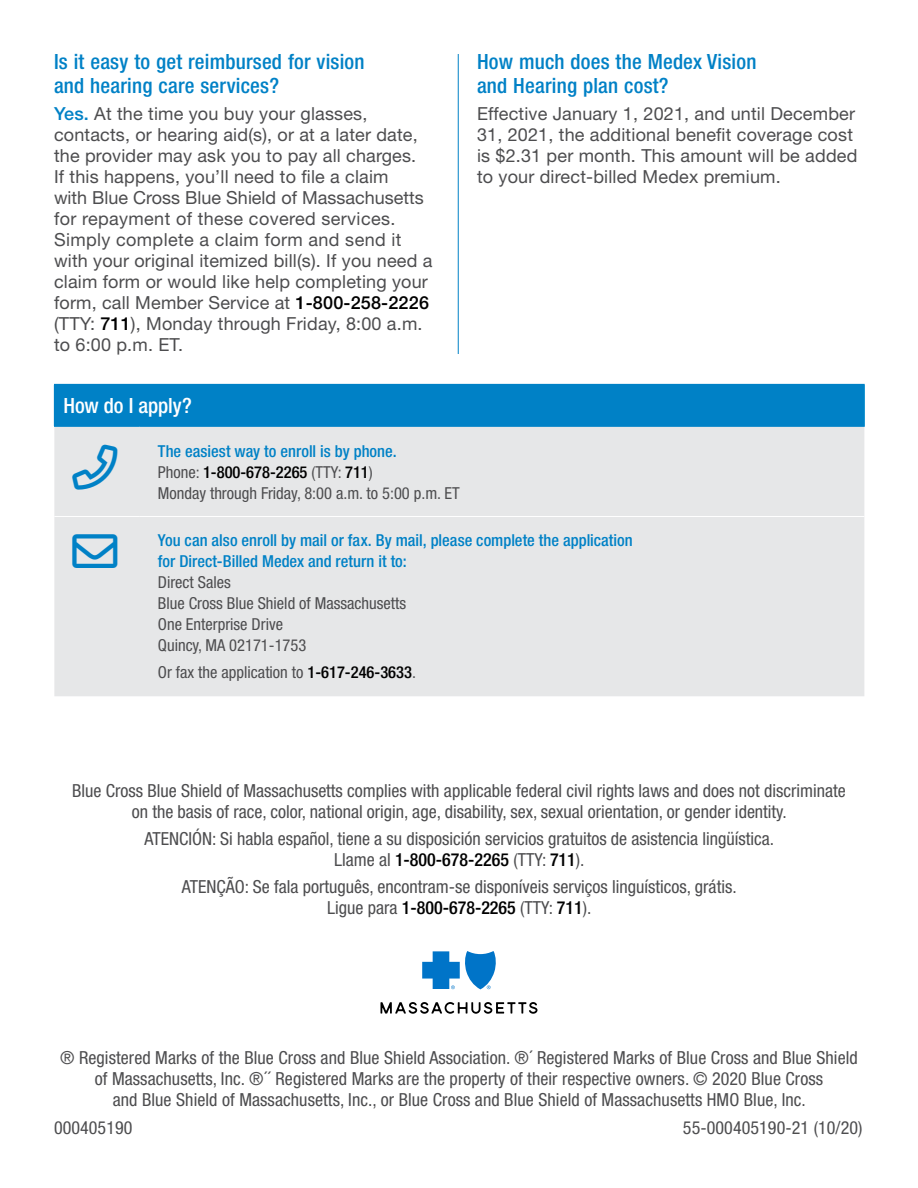
<style>
.page{position:relative;width:918px;height:1188px;background:#fff}
.page>*{position:absolute;margin:0;border:0;box-sizing:border-box;transform-origin:0 0}
.Text_Head{font:500 condensed 21px/24px "Helvetica Neue LT Std";letter-spacing:.01em;color:#0081c6}
.TBL_HD_12_14_100W{font:500 condensed 21px "Helvetica Neue LT Std";letter-spacing:-.005em;color:#fff}
.Body{font:18px/21px "Helvetica Neue LT Std";letter-spacing:.01em;color:#4d4d4f}
.TLB_Body{font:condensed 18px/21px "Helvetica Neue LT Std";color:#4d4d4f;text-align:center}
._000_Legal{font:condensed 18px/21px "Helvetica Neue LT Std";letter-spacing:.005em;color:#4d4d4f;text-align:center}
.TLB_TX_Head_3005{font:500 condensed 16.5px/21px "Helvetica Neue LT Std";color:#0081c6}
.TLB_Body-2{font:condensed 16.5px/21px "Helvetica Neue LT Std";color:#4d4d4f}
.TLB_TX_Head_3005-2{font:condensed 16.5px "Helvetica Neue LT Std";color:#4d4d4f}
.TLB_TX_Head_3005-3{font:500 condensed 16.5px "Helvetica Neue LT Std";color:#000}
.s1{font-weight:500;color:#0081c6}
.s2{font-weight:500;color:#000}
.s3{font-weight:400;color:#4d4d4f}
</style>
<div class="page">
<div style="left:54px;top:384px;width:810px;height:42px;background:#0081c6"></div>
<div style="left:54px;top:427px;width:810px;height:269px;background:#e6e7e8"></div>
<hr style="left:140px;top:384px;width:725px;height:1px;background:#0081c6">
<hr style="left:54px;top:426px;width:86px;height:1px;background:#0081c6">
<hr style="left:140px;top:426px;width:725px;height:1px;background:#0081c6">
<hr style="left:864px;top:385px;width:1px;height:41px;background:#0089cb">
<hr style="left:54px;top:516px;width:86px;height:1px;background:#fff">
<hr style="left:140px;top:516px;width:724px;height:1px;background:#fff">
<hr style="left:458px;top:54px;width:1px;height:300px;background:#0081c6">
<svg style="left:422px;top:951px;width:74px;height:38px"></svg>
<svg style="left:380px;top:1002px;width:158px;height:12px"></svg>
<div style="left:72px;top:444px;width:45px;height:46px;background:#e6e7e8"></div>
<div style="left:72px;top:534px;width:45px;height:34px;background:#e6e7e8"></div>
<p class="Text_Head" style="left:54px;top:49px;width:312px">Is it easy to get reimbursed for vision and hearing care services?</p>
<p class="Body" style="left:54px;top:103px;width:380px"><span class="s1">Yes.</span> At the time you buy your glasses, contacts, or hearing aid(s), or at a later date, the provider may ask you to pay all charges.<br>If this happens, you’ll need to file a claim<br>with Blue Cross Blue Shield of Massachusetts for repayment of these covered services.<br>Simply complete a claim form and send it with your original itemized bill(s). If you need a claim form or would like help completing your form, call Member Service at <span class="s2">1-800-258-2226 </span>(TTY: <span class="s2">711</span>), Monday through Friday, 8:00 a.m. to 6:00 p.m. ET.</p>
<p class="Text_Head" style="left:477px;top:49px;width:281px">How much does the Medex Vision and Hearing plan cost?</p>
<p class="Body" style="left:477px;top:103px;width:382px">Effective January 1, 2021, and until December 31, 2021, the additional benefit coverage cost is $2.31 per month. This amount will be added to your direct-billed Medex premium.</p>
<p class="TBL_HD_12_14_100W" style="left:63px;top:393px;width:130px">How do I apply?</p>
<p class="TLB_TX_Head_3005" style="left:158px;top:440px;width:240px">The easiest way to enroll is by phone.</p>
<p class="TLB_TX_Head_3005-3" style="left:158px;top:462px;width:216px"><span class="s3">Phone:</span> 1-800-678-2265 <span class="s3">(TTY:</span> 711<span class="s3">)</span></p>
<p class="TLB_Body-2" style="left:158px;top:482px;width:304px">Monday through Friday, 8:00 a.m. to 5:00 p.m. ET</p>
<p class="TLB_TX_Head_3005" style="left:158px;top:530px;width:477px">You can also enroll by mail or fax. By mail, please complete the application for Direct-Billed Medex and return it to:</p>
<p class="TLB_TX_Head_3005-2" style="left:158px;top:573px;width:74px">Direct Sales</p>
<p class="TLB_TX_Head_3005-2" style="left:158px;top:594px;width:250px">Blue Cross Blue Shield of Massachusetts</p>
<p class="TLB_Body-2" style="left:158px;top:614px;width:150px">One Enterprise Drive<br>Quincy, MA 02171-1753</p>
<p class="TLB_Body-2" style="left:158px;top:662px;width:260px">Or fax the application to <span class="s2">1-617-246-3633</span>.</p>
<p class="TLB_Body" style="left:72px;top:780px;width:775px">Blue Cross Blue Shield of Massachusetts complies with applicable federal civil rights laws and does not discriminate on the basis of race, color, national origin, age, disability, sex, sexual orientation, or gender identity.</p>
<p class="TLB_Body" style="left:144px;top:828px;width:631px">ATENCIÓN: Si habla español, tiene a su disposición servicios gratuitos de asistencia lingüística.<br>Llame al <span class="s2">1-800-678-2265</span> (TTY: <span class="s2">711</span>).</p>
<p class="TLB_Body" style="left:182px;top:876px;width:556px">ATENÇÃO: Se fala português, encontram-se disponíveis serviços linguísticos, grátis.<br>Ligue para <span class="s2">1-800-678-2265</span> (TTY: <span class="s2">711</span>).</p>
<p class="_000_Legal" style="left:60px;top:1047px;width:799px">® Registered Marks of the Blue Cross and Blue Shield Association. ®´ Registered Marks of Blue Cross and Blue Shield of Massachusetts, Inc. ®´´ Registered Marks are the property of their respective owners. © 2020 Blue Cross<br>and Blue Shield of Massachusetts, Inc., or Blue Cross and Blue Shield of Massachusetts HMO Blue, Inc.</p>
<p class="_000_Legal" style="left:54px;top:1117px;width:80px">000405190</p>
<p class="_000_Legal" style="left:683px;top:1117px;width:181px">55-000405190-21 (10/20)</p>
</div>
